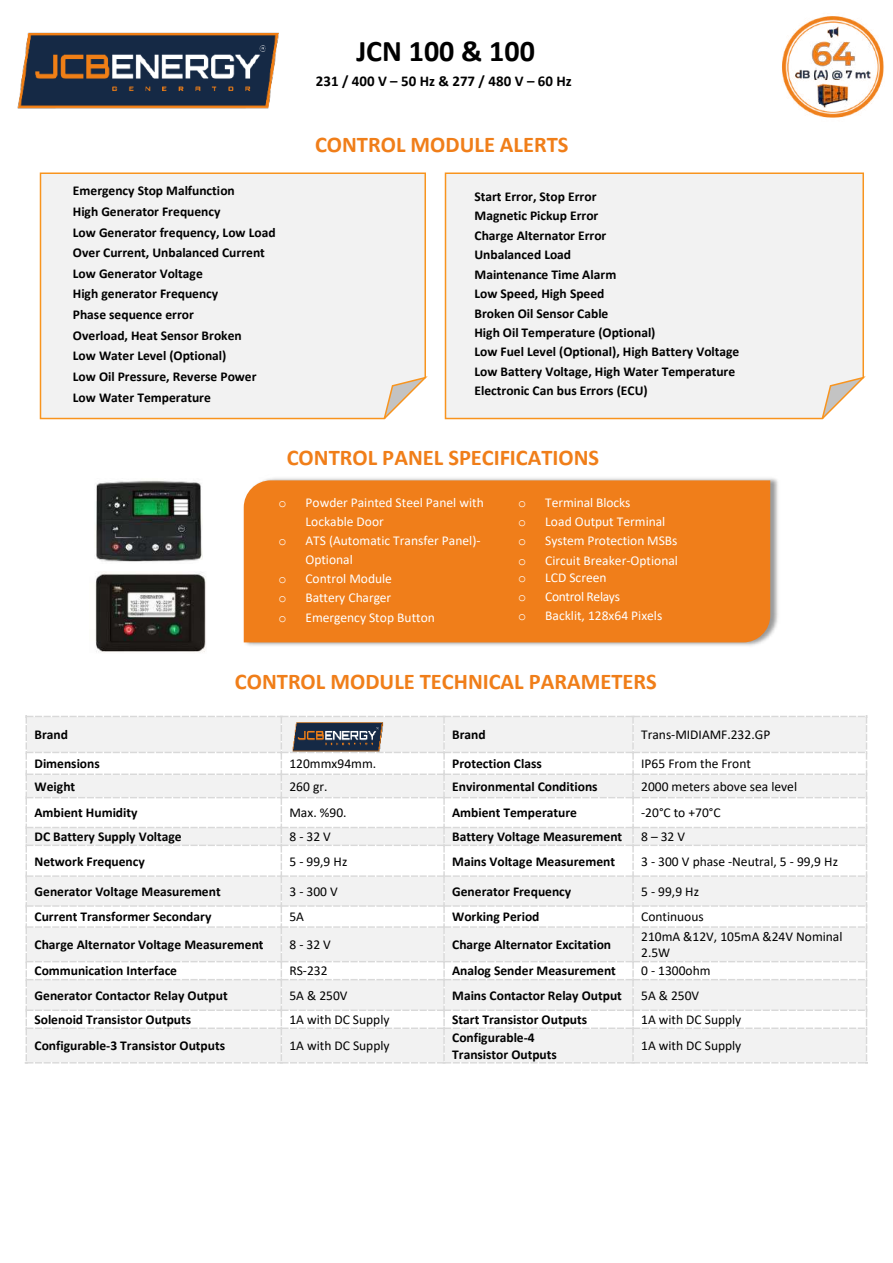
<style>
.page{position:relative;width:893px;height:1263px;background:#fff}
.page>*{position:absolute;margin:0;border:0;box-sizing:border-box;transform-origin:0 0}
.t1{font:700 30px "Calibri";color:#000}
.t2{font:700 22.5px "Calibri";color:#f07e19}
.t3{font:700 15px "Calibri";color:#000}
.t4{font:700 13.5px/20.7px "Calibri";color:#000}
.t5{font:13.5px/16.5px "Calibri";color:#000}
.t6{font:13.5px/18.9px "Calibri";color:#fff}
.t7{font:13.5px "Calibri";letter-spacing:-.025em;color:#fff}
.t8{font:13.5px "Courier New";color:#fff}
</style>
<div class="page">
<img style="left:17px;top:32px;width:262px;height:77px">
<img style="left:782px;top:16px;width:102px;height:102px">
<svg style="left:26px;top:716px;width:841px;height:347px"></svg>
<img style="left:96px;top:480px;width:106px;height:82px">
<img style="left:95px;top:572px;width:111px;height:81px">
<img style="left:243px;top:478px;width:535px;height:168px">
<div style="left:244px;top:480px;width:526px;height:162px;background:#f07e1a"></div>
<svg style="left:39px;top:172px;width:389px;height:248px"></svg>
<div style="left:65px;top:182px;width:249px;height:21px;background:#f2f2f2"></div>
<div style="left:65px;top:203px;width:249px;height:21px;background:#f2f2f2"></div>
<div style="left:65px;top:224px;width:249px;height:20px;background:#f2f2f2"></div>
<div style="left:65px;top:244px;width:249px;height:21px;background:#f2f2f2"></div>
<div style="left:65px;top:389px;width:249px;height:20px;background:#f2f2f2"></div>
<hr style="left:65px;top:409px;width:249px;height:4px;background:#f2f2f2">
<svg style="left:444px;top:172px;width:422px;height:248px"></svg>
<div style="left:466px;top:188px;width:298px;height:20px;background:#f2f2f2"></div>
<div style="left:466px;top:208px;width:298px;height:19px;background:#f2f2f2"></div>
<div style="left:466px;top:324px;width:298px;height:19px;background:#f2f2f2"></div>
<div style="left:466px;top:343px;width:298px;height:20px;background:#f2f2f2"></div>
<div style="left:466px;top:363px;width:298px;height:19px;background:#f2f2f2"></div>
<div style="left:466px;top:382px;width:298px;height:17px;background:#f2f2f2"></div>
<img style="left:282px;top:715px;width:111px;height:41px">
<h1 class="t1" style="left:356px;top:30px;width:180px">JCN 100 &amp; 100</h1>
<p class="t3" style="left:316px;top:71px;width:257px">231 / 400 V – 50 Hz &amp; 277 / 480 V – 60 Hz</p>
<p class="t4" style="left:73px;top:180px;width:204px">Emergency Stop Malfunction<br>High Generator Frequency<br>Low Generator frequency, Low Load<br>Over Current, Unbalanced Current<br>Low Generator Voltage<br>High generator Frequency<br>Phase sequence error<br>Overload, Heat Sensor Broken<br>Low Water Level (Optional)<br>Low Oil Pressure, Reverse Power<br>Low Water Temperature</p>
<h2 class="t2" style="left:315px;top:129px;width:255px">CONTROL MODULE ALERTS</h2>
<p class="t4" style="left:474px;top:187px;width:266px;line-height:19.4px">Start Error, Stop Error<br>Magnetic Pickup Error<br>Charge Alternator Error<br>Unbalanced Load<br>Maintenance Time Alarm<br>Low Speed, High Speed<br>Broken Oil Sensor Cable<br>High Oil Temperature (Optional)<br>Low Fuel Level (Optional), High Battery Voltage<br>Low Battery Voltage, High Water Temperature<br>Electronic Can bus Errors (ECU)</p>
<h2 class="t2" style="left:287px;top:441px;width:314px">CONTROL PANEL SPECIFICATIONS</h2>
<p class="t8" style="left:278px;top:494px;width:10px">o</p>
<p class="t6" style="left:305px;top:493px;width:180px">Powder Painted Steel Panel with<br>Lockable Door</p>
<p class="t8" style="left:278px;top:532px;width:10px">o</p>
<p class="t6" style="left:305px;top:530px;width:177px">ATS (Automatic Transfer Panel)-<br>Optional</p>
<p class="t8" style="left:278px;top:570px;width:10px">o</p>
<p class="t6" style="left:305px;top:568px;width:88px">Control Module</p>
<p class="t8" style="left:278px;top:589px;width:10px">o</p>
<p class="t6" style="left:305px;top:587px;width:87px">Battery Charger</p>
<p class="t8" style="left:278px;top:610px;width:10px">o</p>
<p class="t6" style="left:305px;top:608px;width:131px">Emergency Stop Button</p>
<p class="t8" style="left:518px;top:494px;width:10px">o</p>
<p class="t6" style="left:545px;top:493px;width:87px">Terminal Blocks</p>
<p class="t8" style="left:518px;top:513px;width:10px">o</p>
<p class="t6" style="left:545px;top:512px;width:122px">Load Output Terminal</p>
<p class="t8" style="left:518px;top:532px;width:10px">o</p>
<p class="t6" style="left:545px;top:530px;width:134px">System Protection MSBs</p>
<p class="t8" style="left:518px;top:553px;width:10px">o</p>
<p class="t6" style="left:545px;top:551px;width:134px">Circuit Breaker-Optional</p>
<p class="t8" style="left:518px;top:569px;width:10px">o</p>
<p class="t6" style="left:545px;top:567px;width:63px">LCD Screen</p>
<p class="t8" style="left:518px;top:588px;width:10px">o</p>
<p class="t7" style="left:545px;top:587px;width:76px">Control Relays</p>
<p class="t8" style="left:518px;top:607px;width:10px">o</p>
<p class="t6" style="left:545px;top:605px;width:119px">Backlit, 128x64 Pixels</p>
<h2 class="t2" style="left:235px;top:665px;width:423px">CONTROL MODULE TECHNICAL PARAMETERS</h2>
<p class="t4" style="left:35px;top:724px;width:35px">Brand</p>
<p class="t4" style="left:452px;top:724px;width:35px">Brand</p>
<p class="t5" style="left:641px;top:726px;width:131px">Trans-MIDIAMF.232.GP</p>
<p class="t4" style="left:35px;top:753px;width:67px">Dimensions</p>
<p class="t5" style="left:289px;top:755px;width:88px">120mmx94mm.</p>
<p class="t4" style="left:452px;top:753px;width:91px">Protection Class</p>
<p class="t5" style="left:641px;top:755px;width:111px">IP65 From the Front</p>
<p class="t4" style="left:35px;top:776px;width:42px">Weight</p>
<p class="t5" style="left:289px;top:777px;width:39px">260 gr.</p>
<p class="t4" style="left:452px;top:776px;width:147px">Environmental Conditions</p>
<p class="t5" style="left:641px;top:777px;width:157px">2000 meters above sea level</p>
<p class="t4" style="left:35px;top:802px;width:105px">Ambient Humidity</p>
<p class="t5" style="left:289px;top:804px;width:59px">Max. %90.</p>
<p class="t4" style="left:452px;top:802px;width:126px">Ambient Temperature</p>
<p class="t5" style="left:641px;top:804px;width:81px">-20°C to +70°C</p>
<p class="t4" style="left:35px;top:826px;width:149px">DC Battery Supply Voltage</p>
<p class="t5" style="left:289px;top:828px;width:43px">8 - 32 V</p>
<p class="t4" style="left:452px;top:826px;width:172px">Battery Voltage Measurement</p>
<p class="t5" style="left:641px;top:828px;width:46px">8 – 32 V</p>
<p class="t4" style="left:35px;top:850px;width:112px">Network Frequency</p>
<p class="t5" style="left:289px;top:852px;width:59px">5 - 99,9 Hz</p>
<p class="t4" style="left:452px;top:850px;width:164px">Mains Voltage Measurement</p>
<p class="t5" style="left:641px;top:852px;width:198px">3 - 300 V phase -Neutral, 5 - 99,9 Hz</p>
<p class="t4" style="left:35px;top:881px;width:188px">Generator Voltage Measurement</p>
<p class="t5" style="left:289px;top:883px;width:50px">3 - 300 V</p>
<p class="t4" style="left:452px;top:881px;width:121px">Generator Frequency</p>
<p class="t5" style="left:641px;top:883px;width:59px">5 - 99,9 Hz</p>
<p class="t4" style="left:35px;top:906px;width:178px">Current Transformer Secondary</p>
<p class="t5" style="left:289px;top:908px;width:16px">5A</p>
<p class="t4" style="left:452px;top:906px;width:89px">Working Period</p>
<p class="t5" style="left:641px;top:908px;width:64px">Continuous</p>
<p class="t4" style="left:35px;top:934px;width:230px">Charge Alternator Voltage Measurement</p>
<p class="t5" style="left:289px;top:936px;width:43px">8 - 32 V</p>
<p class="t4" style="left:452px;top:934px;width:161px">Charge Alternator Excitation</p>
<p class="t5" style="left:641px;top:928px;width:203px">210mA &amp;12V, 105mA &amp;24V Nominal<br>2.5W</p>
<p class="t4" style="left:35px;top:960px;width:144px">Communication Interface</p>
<p class="t5" style="left:289px;top:962px;width:40px">RS-232</p>
<p class="t4" style="left:452px;top:960px;width:165px">Analog Sender Measurement</p>
<p class="t5" style="left:641px;top:962px;width:71px">0 - 1300ohm</p>
<p class="t4" style="left:35px;top:985px;width:195px">Generator Contactor Relay Output</p>
<p class="t5" style="left:289px;top:986px;width:60px">5A &amp; 250V</p>
<p class="t4" style="left:452px;top:985px;width:171px">Mains Contactor Relay Output</p>
<p class="t5" style="left:641px;top:986px;width:60px">5A &amp; 250V</p>
<p class="t4" style="left:35px;top:1009px;width:158px">Solenoid Transistor Outputs</p>
<p class="t5" style="left:289px;top:1011px;width:102px">1A with DC Supply</p>
<p class="t4" style="left:452px;top:1009px;width:137px">Start Transistor Outputs</p>
<p class="t5" style="left:641px;top:1011px;width:102px">1A with DC Supply</p>
<p class="t4" style="left:35px;top:1035px;width:192px">Configurable-3 Transistor Outputs</p>
<p class="t5" style="left:289px;top:1037px;width:102px">1A with DC Supply</p>
<p class="t4" style="left:452px;top:1029px;width:106px;line-height:16.5px">Configurable-4<br>Transistor Outputs</p>
<p class="t5" style="left:641px;top:1037px;width:102px">1A with DC Supply</p>
</div>
